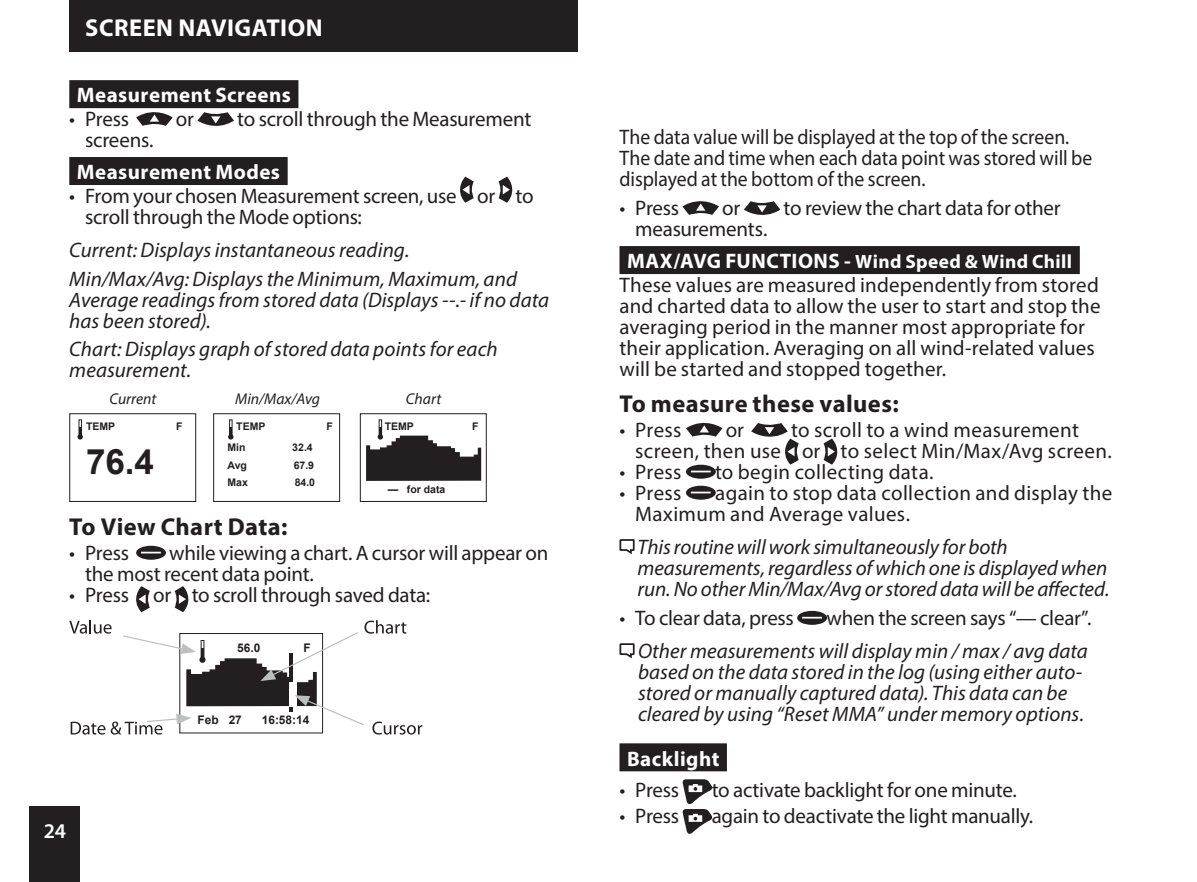
<style>
.page{position:relative;width:1197px;height:882px;background:#fff}
.page>*{position:absolute;margin:0;border:0;box-sizing:border-box;transform-origin:0 0}
.t1{font:700 35px "Arial";color:#231f20}
.t2{font:700 24.5px "Myriad Pro";letter-spacing:.015em;color:#231f20}
.t3{font:700 24.5px "Myriad Pro";letter-spacing:.02em;color:#fff}
.t4{font:21px/21px "Myriad Pro";color:#231f20}
.t5{font:italic 21px/21px "Myriad Pro";color:#231f20}
.t6{font:21px/21px "Myriad Pro";color:#231f20;scale:.94 1}
.t7{font:21px/21px "Myriad Pro";letter-spacing:.02em;color:#231f20}
.t8{font:700 21px "Myriad Pro";letter-spacing:.025em;color:#fff}
.t9{font:600 21px "Myriad Pro";color:#fff}
.t10{font:700 19.25px "Myriad Pro";letter-spacing:.02em;color:#fff}
.t11{font:italic 15.75px "Myriad Pro";color:#231f20}
.t12{font:700 11.9px "Arial";color:#231f20}
.t13{font:700 10.5px "Arial";color:#231f20}
.s1{font-size:21px}
</style>
<div class="page">
<div style="left:30px;top:806px;width:50px;height:76px;background:#231f20"></div>
<div style="left:69px;top:80px;width:229px;height:28px;background:#231f20"></div>
<div style="left:69px;top:157px;width:219px;height:28px;background:#231f20"></div>
<svg style="left:136px;top:108px;width:37px;height:18px"></svg>
<svg style="left:197px;top:112px;width:37px;height:14px"></svg>
<svg style="left:460px;top:177px;width:14px;height:26px"></svg>
<svg style="left:499px;top:177px;width:14px;height:26px"></svg>
<div style="left:69px;top:413px;width:127px;height:89px;border:1px solid #231f20"></div>
<div style="left:213px;top:413px;width:127px;height:89px;border:1px solid #231f20"></div>
<div style="left:360px;top:413px;width:127px;height:89px;border:1px solid #231f20"></div>
<div style="left:379px;top:420px;width:3px;height:16px;border:1px solid #231f20"></div>
<svg style="left:366px;top:427px;width:115px;height:54px"></svg>
<div style="left:229px;top:420px;width:3px;height:16px;border:1px solid #231f20"></div>
<svg style="left:228px;top:427px;width:5px;height:13px"></svg>
<div style="left:79px;top:420px;width:3px;height:16px;border:1px solid #231f20"></div>
<svg style="left:77px;top:427px;width:6px;height:13px"></svg>
<svg style="left:136px;top:546px;width:30px;height:14px"></svg>
<svg style="left:141px;top:552px;width:20px;height:1px"></svg>
<svg style="left:136px;top:586px;width:14px;height:26px"></svg>
<svg style="left:175px;top:586px;width:14px;height:26px"></svg>
<svg style="left:69px;top:620px;width:353px;height:115px"></svg>
<div style="left:620px;top:246px;width:460px;height:28px;background:#231f20"></div>
<div style="left:620px;top:743px;width:107px;height:28px;background:#231f20"></div>
<svg style="left:682px;top:201px;width:37px;height:14px"></svg>
<svg style="left:744px;top:201px;width:36px;height:14px"></svg>
<svg style="left:686px;top:422px;width:37px;height:15px"></svg>
<svg style="left:751px;top:423px;width:48px;height:42px"></svg>
<svg style="left:824px;top:439px;width:14px;height:26px"></svg>
<svg style="left:686px;top:465px;width:30px;height:14px"></svg>
<svg style="left:691px;top:471px;width:20px;height:1px"></svg>
<svg style="left:686px;top:486px;width:30px;height:14px"></svg>
<svg style="left:691px;top:492px;width:20px;height:1px"></svg>
<svg style="left:619px;top:539px;width:16px;height:16px"></svg>
<div style="left:797px;top:611px;width:30px;height:14px;background:#231f20;border-radius:50%"></div>
<hr style="left:802px;top:617px;width:20px;height:2px;background:#fff">
<svg style="left:619px;top:643px;width:16px;height:16px"></svg>
<svg style="left:682px;top:779px;width:30px;height:55px"></svg>
<div style="left:69px;top:0;width:509px;height:52px;background:#231f20"></div>
<p class="t3" style="left:85px;top:12px;width:239px">SCREEN NAVIGATION</p>
<p class="t8" style="left:77px;top:82px;width:216px">Measurement Screens</p>
<p class="t4" style="left:69px;top:108px;width:61px">• Press</p>
<p class="t4" style="left:176px;top:108px;width:20px">or</p>
<p class="t4" style="left:237px;top:108px;width:296px">to scroll through the Measurement</p>
<p class="t4" style="left:85px;top:129px;width:70px">screens.</p>
<p class="t8" style="left:77px;top:158px;width:205px">Measurement Modes</p>
<p class="t4" style="left:85px;top:185px;width:450px;text-indent:-16px">• From your chosen Measurement screen, use or to scroll through the Mode options:</p>
<p class="t5" style="left:69px;top:236px;width:449px;line-height:28.7px">Current: Displays instantaneous reading.<br>Min/Max/Avg: Displays the Minimum, Maximum, and</p>
<p class="t5" style="left:69px;top:289px;width:481px">Average readings from stored data (Displays --.- if no data has been stored).</p>
<p class="t5" style="left:69px;top:339px;width:430px">Chart: Displays graph of stored data points for each measurement.</p>
<p class="t11" style="left:110px;top:389px;width:48px">Current</p>
<p class="t11" style="left:235px;top:389px;width:87px">Min/Max/Avg</p>
<p class="t11" style="left:406px;top:389px;width:37px">Chart</p>
<p class="t13" style="left:86px;top:420px;width:31px">TEMP</p>
<p class="t13" style="left:176px;top:420px;width:8px">F</p>
<h1 class="t1" style="left:86px;top:439px;width:70px">76.4</h1>
<p class="t13" style="left:236px;top:420px;width:31px">TEMP</p>
<p class="t13" style="left:327px;top:420px;width:8px">F</p>
<p class="t13" style="left:228px;top:441px;width:20px">Min</p>
<p class="t13" style="left:292px;top:441px;width:22px">32.4</p>
<p class="t13" style="left:228px;top:458px;width:21px">Avg</p>
<p class="t13" style="left:294px;top:458px;width:22px">67.9</p>
<p class="t13" style="left:228px;top:476px;width:22px">Max</p>
<p class="t13" style="left:295px;top:476px;width:22px">84.0</p>
<p class="t13" style="left:385px;top:420px;width:31px">TEMP</p>
<p class="t13" style="left:472px;top:420px;width:8px">F</p>
<p class="t13" style="left:388px;top:483px;width:59px">— for data</p>
<p class="t2" style="left:69px;top:511px;width:220px">To View Chart Data:</p>
<p class="t4" style="left:69px;top:542px;width:61px">• Press</p>
<p class="t4" style="left:85px;top:542px;width:465px;text-indent:84px">while viewing a chart. A cursor will appear on the most recent data point.</p>
<p class="t4" style="left:69px;top:584px;width:363px">• Press or to scroll through saved data:</p>
<p class="t12" style="left:237px;top:640px;width:25px">56.0</p>
<p class="t12" style="left:303px;top:640px;width:9px">F</p>
<p class="t9" style="left:44px;top:817px;width:24px">24</p>
<p class="t12" style="left:198px;top:712px;width:46px">Feb 27</p>
<p class="t12" style="left:262px;top:712px;width:49px">16:58:14</p>
<p class="t6" style="left:620px;top:127px;width:505px">The data value will be displayed at the top of the screen.<br>The date and time when each data point was stored will be displayed at the bottom of the screen.</p>
<p class="t4" style="left:620px;top:197px;width:61px">• Press</p>
<p class="t4" style="left:722px;top:197px;width:20px">or</p>
<p class="t4" style="left:784px;top:197px;width:279px">to review the chart data for other</p>
<p class="t4" style="left:635px;top:218px;width:134px">measurements.</p>
<p class="t10" style="left:627px;top:249px;width:447px"><span class="s1">MAX/AVG FUNCTIONS -</span> Wind Speed &amp; Wind Chill</p>
<p class="t4" style="left:620px;top:274px;width:483px">These values are measured independently from stored and charted data to allow the user to start and stop the averaging period in the manner most appropriate for their application. Averaging on all wind-related values will be started and stopped together.</p>
<p class="t2" style="left:620px;top:388px;width:281px">To measure these values:</p>
<p class="t4" style="left:620px;top:419px;width:64px">• Press</p>
<p class="t4" style="left:726px;top:419px;width:20px">or</p>
<p class="t7" style="left:635px;top:419px;width:478px;text-indent:156px">to scroll to a wind measurement screen, then use or to select Min/Max/Avg screen.</p>
<p class="t4" style="left:620px;top:461px;width:64px">• Press</p>
<p class="t4" style="left:715px;top:461px;width:220px">to begin collecting data.</p>
<p class="t4" style="left:620px;top:482px;width:64px">• Press</p>
<p class="t4" style="left:635px;top:482px;width:479px;text-indent:80px">again to stop data collection and display the<br>Maximum and Average values.</p>
<p class="t5" style="left:638px;top:536px;width:473px">This routine will work simultaneously for both measurements, regardless of which one is displayed when run. No other Min/Max/Avg or stored data will be affected.</p>
<p class="t4" style="left:620px;top:607px;width:176px">• To clear data, press</p>
<p class="t4" style="left:826px;top:607px;width:266px">when the screen says “— clear”.</p>
<p class="t5" style="left:638px;top:641px;width:451px">Other measurements will display min / max / avg data based on the data stored in the log (using either auto&shy;stored or manually captured data). This data can be cleared by using “Reset MMA” under memory options.</p>
<p class="t8" style="left:627px;top:745px;width:94px">Backlight</p>
<p class="t4" style="left:620px;top:779px;width:61px">• Press</p>
<p class="t4" style="left:712px;top:779px;width:307px">to activate backlight for one minute.</p>
<p class="t4" style="left:620px;top:806px;width:61px">• Press</p>
<p class="t4" style="left:712px;top:806px;width:323px">again to deactivate the light manually.</p>
</div>
